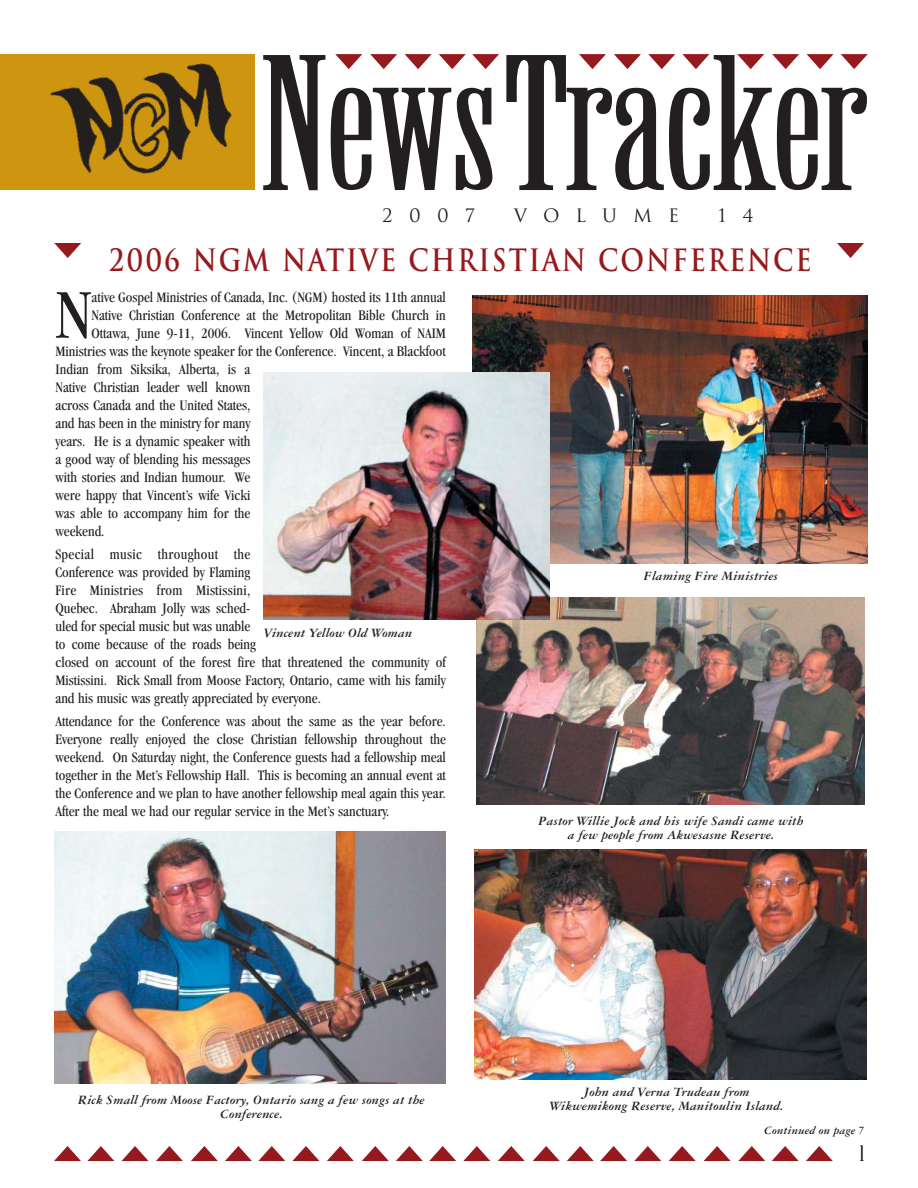
<style>
.page{position:relative;width:918px;height:1188px;background:#fff}
.page>*{position:absolute;margin:0;border:0;box-sizing:border-box;transform-origin:0 0}
.t1{font:180px "Willow";letter-spacing:-.01em;color:#231f20;scale:1.8 1}
.t2{font:condensed 72.15px "Garamond";color:#231f20}
.t3{font:700 30px "Trajan";letter-spacing:.075em;color:#96191d;scale:.85 1}
.t4{font:21px "Willow";color:#231f20;scale:1.8 1}
.t5{font:18px "Trajan";letter-spacing:.9em;color:#231f20}
.t6{font:condensed 15px/18px "Garamond";color:#231f20}
.t7{font:italic 700 13.5px/13.5px "Garamond Three";color:#231f20;text-align:center}
.t8{font:italic 700 12px "Garamond Three";color:#231f20}
</style>
<div class="page">
<svg style="left:191px;top:1146px;width:27px;height:15px"></svg>
<svg style="left:156px;top:1146px;width:27px;height:15px"></svg>
<svg style="left:122px;top:1146px;width:27px;height:15px"></svg>
<svg style="left:87px;top:1146px;width:27px;height:15px"></svg>
<svg style="left:54px;top:1146px;width:27px;height:15px"></svg>
<svg style="left:362px;top:1146px;width:27px;height:15px"></svg>
<svg style="left:327px;top:1146px;width:27px;height:15px"></svg>
<svg style="left:292px;top:1146px;width:27px;height:15px"></svg>
<svg style="left:258px;top:1146px;width:27px;height:15px"></svg>
<svg style="left:225px;top:1146px;width:27px;height:15px"></svg>
<svg style="left:533px;top:1146px;width:27px;height:15px"></svg>
<svg style="left:498px;top:1146px;width:27px;height:15px"></svg>
<svg style="left:463px;top:1146px;width:27px;height:15px"></svg>
<svg style="left:429px;top:1146px;width:27px;height:15px"></svg>
<svg style="left:396px;top:1146px;width:27px;height:15px"></svg>
<svg style="left:704px;top:1146px;width:27px;height:15px"></svg>
<svg style="left:669px;top:1146px;width:27px;height:15px"></svg>
<svg style="left:634px;top:1146px;width:27px;height:15px"></svg>
<svg style="left:600px;top:1146px;width:27px;height:15px"></svg>
<svg style="left:567px;top:1146px;width:27px;height:15px"></svg>
<svg style="left:806px;top:1146px;width:27px;height:15px"></svg>
<svg style="left:772px;top:1146px;width:27px;height:15px"></svg>
<svg style="left:738px;top:1146px;width:27px;height:15px"></svg>
<div style="left:0;top:54px;width:255px;height:136px;background:#ce9610"></div>
<img style="left:50px;top:63px;width:182px;height:111px">
<svg style="left:335px;top:54px;width:27px;height:15px"></svg>
<svg style="left:370px;top:54px;width:27px;height:15px"></svg>
<svg style="left:405px;top:54px;width:27px;height:15px"></svg>
<svg style="left:439px;top:54px;width:27px;height:15px"></svg>
<svg style="left:472px;top:54px;width:27px;height:15px"></svg>
<svg style="left:737px;top:54px;width:27px;height:15px"></svg>
<svg style="left:772px;top:54px;width:27px;height:15px"></svg>
<svg style="left:807px;top:54px;width:27px;height:15px"></svg>
<svg style="left:841px;top:54px;width:27px;height:15px"></svg>
<svg style="left:579px;top:54px;width:27px;height:15px"></svg>
<svg style="left:614px;top:54px;width:27px;height:15px"></svg>
<svg style="left:648px;top:54px;width:27px;height:15px"></svg>
<svg style="left:682px;top:54px;width:27px;height:15px"></svg>
<svg style="left:54px;top:243px;width:27px;height:15px"></svg>
<svg style="left:837px;top:243px;width:27px;height:15px"></svg>
<img style="left:55px;top:832px;width:390px;height:251px">
<img style="left:472px;top:296px;width:395px;height:267px">
<img style="left:475px;top:850px;width:391px;height:229px">
<img style="left:476px;top:598px;width:389px;height:206px">
<img style="left:264px;top:372px;width:286px;height:248px">
<h1 class="t1" style="left:259px;top:55px;width:340px">NewsTracker</h1>
<p class="t5" style="left:383px;top:206px;width:94px">2007</p>
<p class="t5" style="left:514px;top:206px;width:167px">VOLUME</p>
<p class="t5" style="left:718px;top:206px;width:38px">1 4</p>
<h3 class="t3" style="left:110px;top:243px;width:827px">2006 NGM NATIVE CHRISTIAN CONFERENCE</h3>
<h2 class="t2" style="left:56px;top:287px;width:38px">N</h2>
<p class="t6" style="left:92px;top:289px;width:356px">ative Gospel Ministries of Canada, Inc. (NGM) hosted its 11th annual</p>
<p class="t6" style="left:92px;top:307px;width:356px">Native Christian Conference at the Metropolitan Bible Church in</p>
<p class="t6" style="left:92px;top:325px;width:356px">Ottawa, June 9-11, 2006. Vincent Yellow Old Woman of NAIM</p>
<p class="t6" style="left:56px;top:343px;width:392px">Ministries was the keynote speaker for the Conference. Vincent, a Blackfoot</p>
<p class="t6" style="left:56px;top:361px;width:196px">Indian from Siksika, Alberta, is a</p>
<p class="t6" style="left:56px;top:379px;width:196px">Native Christian leader well known</p>
<p class="t6" style="left:56px;top:397px;width:196px">across Canada and the United States,</p>
<p class="t6" style="left:56px;top:415px;width:196px">and has been in the ministry for many</p>
<p class="t6" style="left:56px;top:433px;width:196px">years. He is a dynamic speaker with</p>
<p class="t6" style="left:56px;top:451px;width:196px">a good way of blending his messages</p>
<p class="t6" style="left:56px;top:469px;width:196px">with stories and Indian humour. We</p>
<p class="t6" style="left:56px;top:487px;width:196px">were happy that Vincent’s wife Vicki</p>
<p class="t6" style="left:56px;top:505px;width:196px">was able to accompany him for the</p>
<p class="t6" style="left:56px;top:523px;width:51px">weekend.</p>
<p class="t6" style="left:56px;top:546px;width:392px">Special music throughout the<br>Conference was provided by Flaming<br>Fire Ministries from Mistissini,<br>Quebec. Abraham Jolly was sched-<br>uled for special music but was unable<br>to come because of the roads being<br>closed on account of the forest fire that threatened the community of Mistissini. Rick Small from Moose Factory, Ontario, came with his family and his music was greatly appreciated by everyone.</p>
<p class="t6" style="left:56px;top:714px;width:392px;text-align:justify">Attendance for the Conference was about the same as the year before.<br>Everyone really enjoyed the close Christian fellowship throughout the weekend. On Saturday night, the Conference guests had a fellowship meal together in the Met’s Fellowship Hall. This is becoming an annual event at the Conference and we plan to have another fellowship meal again this year.<br>After the meal we had our regular service in the Met’s sanctuary.</p>
<p class="t7" style="left:264px;top:627px;width:150px">Vincent Yellow Old Woman</p>
<p class="t7" style="left:644px;top:570px;width:136px">Flaming Fire Ministries</p>
<p class="t7" style="left:539px;top:816px;width:266px">Pastor Willie Jock and his wife Sandi came with a few people from Akwesasne Reserve.</p>
<p class="t7" style="left:78px;top:1095px;width:348px">Rick Small from Moose Factory, Ontario sang a few songs at the<br>Conference.</p>
<p class="t7" style="left:550px;top:1087px;width:235px">John and Verna Trudeau from<br>Wikwemikong Reserve, Manitoulin Island.</p>
<p class="t8" style="left:764px;top:1126px;width:102px">Continued on page 7</p>
<h3 class="t4" style="left:860px;top:1145px;width:4px">1</h3>
</div>
